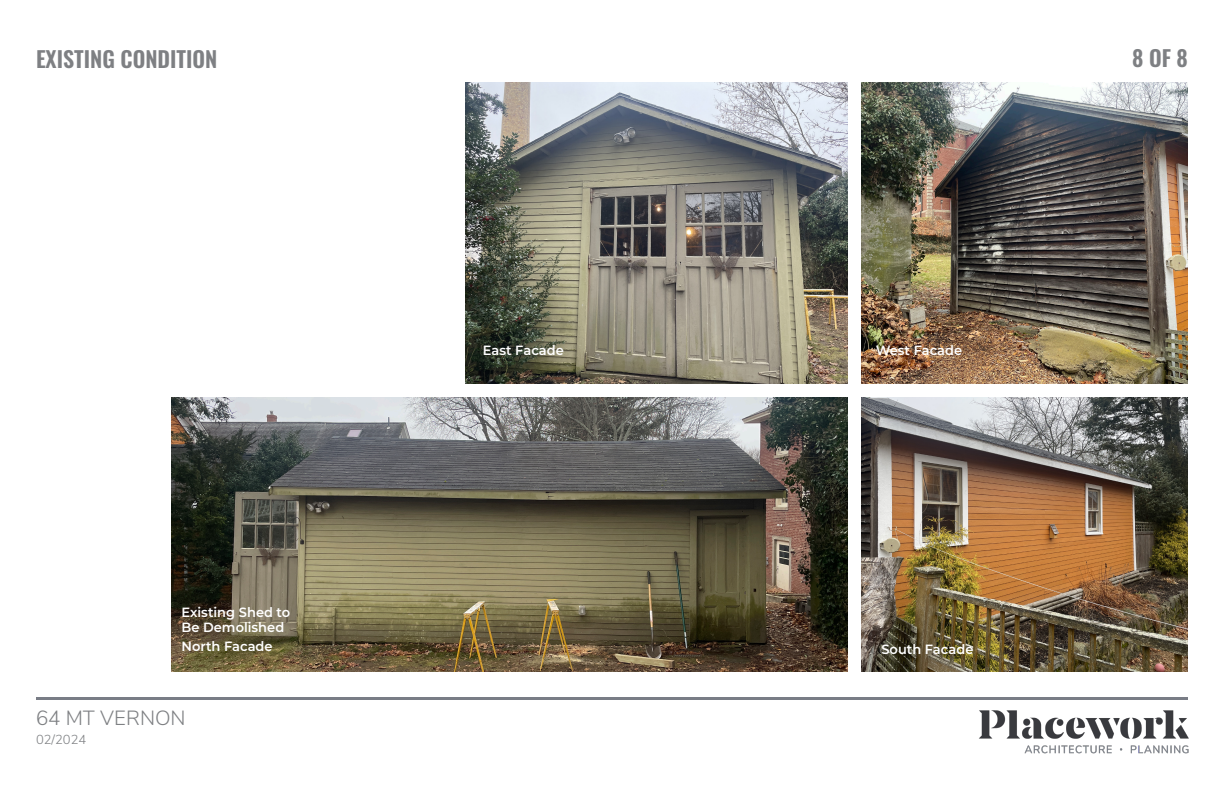
<style>
.page{position:relative;width:1224px;height:792px;background:#fff}
.page>*{position:absolute;margin:0;border:0;box-sizing:border-box;transform-origin:0 0}
.t1{font:600 22px "Oswald";color:#7e8083}
.t2{font:300 20.5px "Nunito Sans";color:#7e8083}
.t3{font:600 13.4px/15.6px "Montserrat";color:#fff}
.t4{font:300 13px "Nunito Sans";color:#7e8083}
</style>
<div class="page">
<hr style="left:36px;top:697px;width:1152px;height:3px;background:#797d86">
<img style="left:979px;top:710px;width:210px;height:44px">
<img style="left:172px;top:398px;width:675px;height:274px">
<img style="left:862px;top:398px;width:326px;height:274px">
<img style="left:862px;top:82px;width:326px;height:301px">
<img style="left:466px;top:82px;width:381px;height:301px">
<h1 class="t1" style="left:36px;top:47px;width:183px">EXISTING CONDITION</h1>
<h1 class="t1" style="left:1132px;top:47px;width:57px">8 OF 8</h1>
<p class="t3" style="left:182px;top:604px;width:110px">Existing Shed to<br>Be Demolished</p>
<p class="t3" style="left:182px;top:638px;width:93px">North Facade</p>
<h2 class="t2" style="left:36px;top:705px;width:151px">64 MT VERNON</h2>
<p class="t4" style="left:36px;top:731px;width:52px">02/2024</p>
<p class="t3" style="left:483px;top:342px;width:82px">East Facade</p>
<p class="t3" style="left:876px;top:342px;width:88px">West Facade</p>
<p class="t3" style="left:881px;top:641px;width:93px">South Facade</p>
</div>
